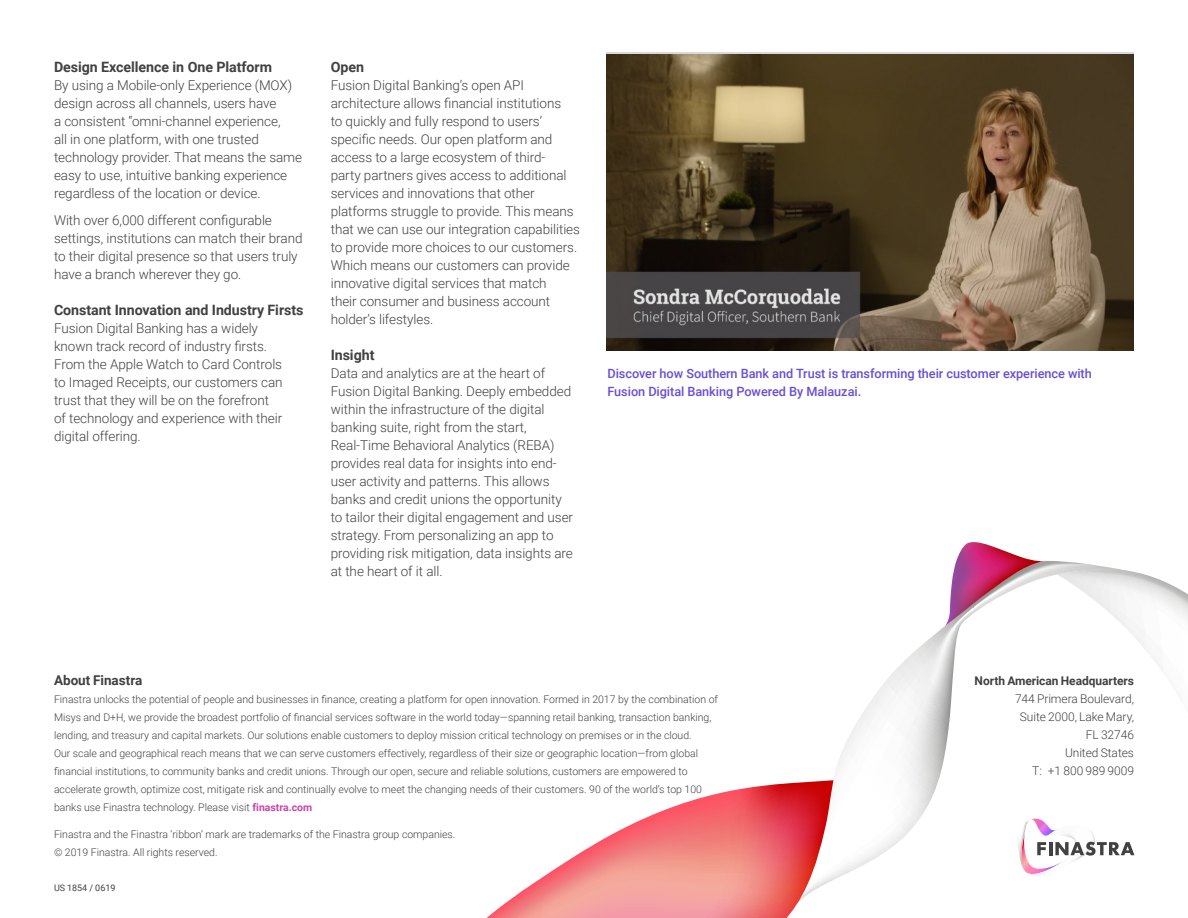
<style>
.page{position:relative;width:1188px;height:918px;background:#fff}
.page>*{position:absolute;margin:0;border:0;box-sizing:border-box;transform-origin:0 0}
.t1{font:700 14.25px "Roboto";letter-spacing:-.005em;color:#414141}
.t2{font:300 13.5px/18px "Roboto";letter-spacing:-.005em;color:#414141}
.t3{font:700 13.5px "Roboto";color:#414141}
.t4{font:500 12.75px/18px "Roboto";letter-spacing:-.005em;color:#694ed6}
.t5{font:300 12px/18px "Roboto";letter-spacing:-.005em;color:#414141;text-align:right}
.t6{font:700 12px "Roboto";letter-spacing:-.005em;color:#414141}
.t7{font:300 10.5px/18px "Roboto";color:#414141}
.t8{font:9px "Roboto";letter-spacing:-.005em;color:#414141}
.s1{font-weight:700;color:#cb42ab}
</style>
<div class="page">
<svg style="left:1134px;top:572px;width:54px;height:99px"></svg>
<svg style="left:833px;top:561px;width:301px;height:319px"></svg>
<svg style="left:486px;top:780px;width:347px;height:138px"></svg>
<svg style="left:945px;top:542px;width:99px;height:84px"></svg>
<svg style="left:1016px;top:817px;width:118px;height:62px"></svg>
<img style="left:607px;top:55px;width:527px;height:296px">
<p class="t1" style="left:54px;top:57px;width:220px">Design Excellence in One Platform</p>
<p class="t2" style="left:54px;top:76px;width:250px">By using a Mobile-only Experience (MOX) design across all channels, users have<br>a consistent “omni-channel experience,<br>all in one platform, with one trusted technology provider. That means the same easy to use, intuitive banking experience regardless of the location or device.</p>
<p class="t2" style="left:54px;top:211px;width:250px">With over 6,000 different configurable settings, institutions can match their brand to their digital presence so that users truly have a branch wherever they go.</p>
<p class="t1" style="left:54px;top:300px;width:251px">Constant Innovation and Industry Firsts</p>
<p class="t2" style="left:54px;top:319px;width:230px">Fusion Digital Banking has a widely known track record of industry firsts.<br>From the Apple Watch to Card Controls to Imaged Receipts, our customers can trust that they will be on the forefront of technology and experience with their digital offering.</p>
<p class="t1" style="left:331px;top:57px;width:35px">Open</p>
<p class="t2" style="left:331px;top:76px;width:251px">Fusion Digital Banking’s open API architecture allows financial institutions<br>to quickly and fully respond to users’ specific needs. Our open platform and access to a large ecosystem of third-<br>party partners gives access to additional services and innovations that other platforms struggle to provide. This means that we can use our integration capabilities to provide more choices to our customers.<br>Which means our customers can provide innovative digital services that match<br>their consumer and business account holder’s lifestyles.</p>
<p class="t1" style="left:331px;top:345px;width:45px">Insight</p>
<p class="t2" style="left:331px;top:364px;width:244px">Data and analytics are at the heart of Fusion Digital Banking. Deeply embedded within the infrastructure of the digital banking suite, right from the start, Real-Time Behavioral Analytics (REBA) provides real data for insights into end&shy;user activity and patterns. This allows banks and credit unions the opportunity to tailor their digital engagement and user strategy. From personalizing an app to providing risk mitigation, data insights are at the heart of it all.</p>
<p class="t4" style="left:608px;top:364px;width:486px">Discover how Southern Bank and Trust is transforming their customer experience with<br>Fusion Digital Banking Powered By Malauzai.</p>
<p class="t3" style="left:54px;top:671px;width:90px">About Finastra</p>
<p class="t7" style="left:54px;top:690px;width:666px">Finastra unlocks the potential of people and businesses in finance, creating a platform for open innovation. Formed in 2017 by the combination of Misys and D+H, we provide the broadest portfolio of financial services software in the world today—spanning retail banking, transaction banking, lending, and treasury and capital markets. Our solutions enable customers to deploy mission critical technology on premises or in the cloud.<br>Our scale and geographical reach means that we can serve customers effectively, regardless of their size or geographic location—from global financial institutions, to community banks and credit unions. Through our open, secure and reliable solutions, customers are empowered to accelerate growth, optimize cost, mitigate risk and continually evolve to meet the changing needs of their customers. 90 of the world’s top 100 banks use Finastra technology. Please visit <span class="s1">finastra.com</span></p>
<p class="t7" style="left:54px;top:825px;width:403px">Finastra and the Finastra ‘ribbon’ mark are trademarks of the Finastra group companies. © 2019 Finastra. All rights reserved.</p>
<p class="t8" style="left:54px;top:881px;width:63px">US 1854 / 0619</p>
<p class="t6" style="left:975px;top:672px;width:161px">North American Headquarters</p>
<p class="t5" style="left:1015px;top:689px;width:121px">744 Primera Boulevard,<br>Suite 2000, Lake Mary,<br>FL 32746<br>United States<br>T: +1 800 989 9009</p>
</div>
